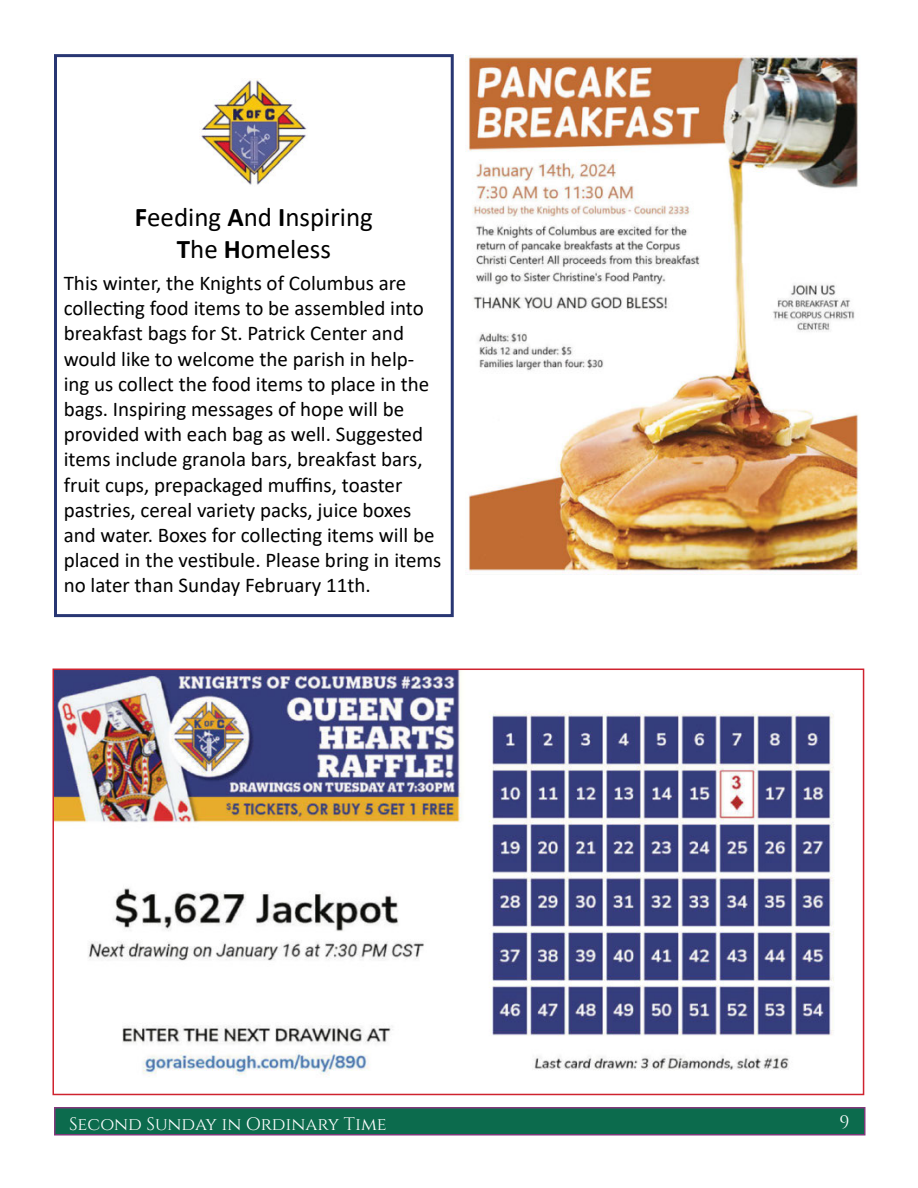
<style>
.page{position:relative;width:918px;height:1188px;background:#fff}
.page>*{position:absolute;margin:0;border:0;box-sizing:border-box;transform-origin:0 0}
.t1{font:27px/32.4px "Jhfhyh Calibri";color:#000;text-align:center}
.t2{font:21px/25.2px "Jhfhyh Calibri";color:#000}
.t3{font:21px/25.2px "Pjydpt Calibri";color:#000}
.t4{font:18px "Scsyrs Cinzel";color:#fff}
.t5{font:18px "Xfgspk Cinzel";color:#fff}
.s1{font-family:"Calibri";font-weight:700}
</style>
<div class="page">
<div style="left:55px;top:1108px;width:810px;height:27px;background:#0c6b4d"></div>
<div style="left:54px;top:1107px;width:812px;height:28px;border:2px solid #813a7b"></div>
<img style="left:200px;top:79px;width:107px;height:106px">
<div style="left:54px;top:54px;width:400px;height:563px;border:3px solid #283673"></div>
<img style="left:56px;top:672px;width:778px;height:404px">
<div style="left:53px;top:669px;width:811px;height:426px;border:2px solid #cf232f"></div>
<img style="left:466px;top:56px;width:394px;height:518px">
<p class="t1" style="left:135px;top:200px;width:240px"><span class="s1">F</span>eeding <span class="s1">A</span>nd <span class="s1">I</span>nspiring<br><span class="s1">T</span>he <span class="s1">H</span>omeless</p>
<p class="t2" style="left:64px;top:270px;width:344px">This winter, the Knights of Columbus are</p>
<p class="t3" style="left:64px;top:295px;width:362px">collecting food items to be assembled into</p>
<p class="t2" style="left:64px;top:320px;width:367px">breakfast bags for St. Patrick Center and would like to welcome the parish in help&shy;ing us collect the food items to place in the bags. Inspiring messages of hope will be provided with each bag as well. Suggested items include granola bars, breakfast bars,</p>
<p class="t3" style="left:64px;top:471px;width:379px">fruit cups, prepackaged muffins, toaster pastries, cereal variety packs, juice boxes and water. Boxes for collecting items will be placed in the vestibule. Please bring in items no later than Sunday February 11th.</p>
<p class="t4" style="left:69px;top:1114px;width:319px">Second Sunday in Ordinary Time</p>
<p class="t5" style="left:839px;top:1111px;width:12px">9</p>
</div>
